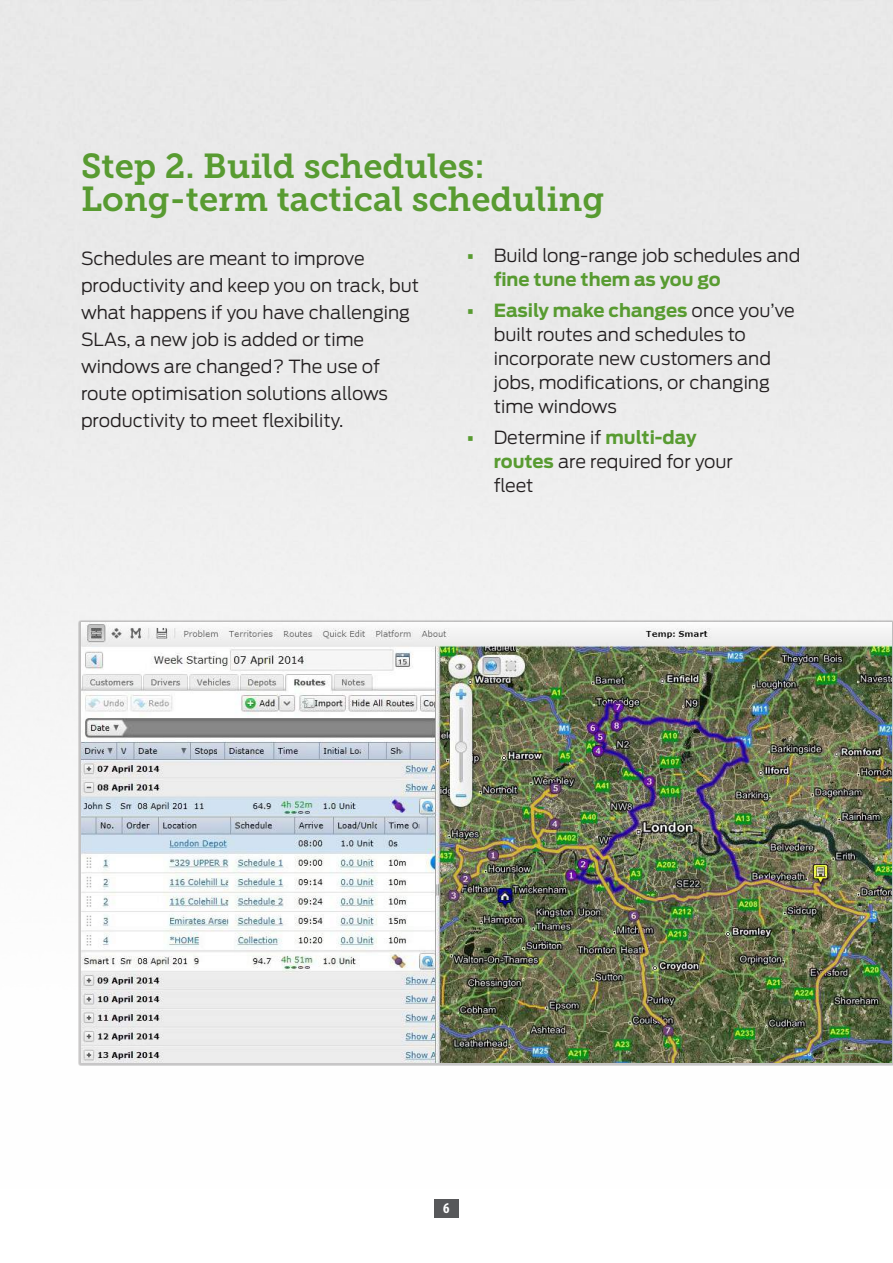
<style>
.page{position:relative;width:893px;height:1263px;background:#fff}
.page>*{position:absolute;margin:0;border:0;box-sizing:border-box;transform-origin:0 0}
.t1{font:34.5px/33px "Museo Slab 700";color:#589b31}
.t2{font:300 18px/24px "Antenna";color:#231f20}
.t3{font:700 condensed 15px "Myriad Pro";color:#fff}
.s1{font-weight:900;color:#589b31}
.s2{font-weight:700;color:#589b31}
</style>
<div class="page">
<img style="left:81px;top:623px;width:810px;height:440px">
<div style="left:434px;top:1200px;width:25px;height:18px;background:#57585a"></div>
<h1 class="t1" style="left:81px;top:150px;width:525px">Step 2. Build schedules:<br>Long-term tactical scheduling</h1>
<p class="t2" style="left:81px;top:245px;width:340px;line-height:27px">Schedules are meant to improve productivity and keep you on track, but what happens if you have challenging SLAs, a new job is added or time windows are changed? The use of route optimisation solutions allows productivity to meet flexibility.</p>
<p class="t2" style="left:494px;top:244px;width:308px;text-indent:-27px"><span class="s1">•</span> Build long-range job schedules and <span class="s2">fine tune them as you go</span></p>
<p class="t2" style="left:494px;top:298px;width:303px;text-indent:-27px"><span class="s1">•</span> <span class="s2">Easily make changes</span> once you’ve built routes and schedules to incorporate new customers and jobs, modifications, or changing time windows</p>
<p class="t2" style="left:494px;top:425px;width:241px;text-indent:-27px"><span class="s1">•</span> Determine if <span class="s2">multi-day routes</span> are required for your fleet</p>
<p class="t3" style="left:443px;top:1198px;width:8px">6</p>
</div>
